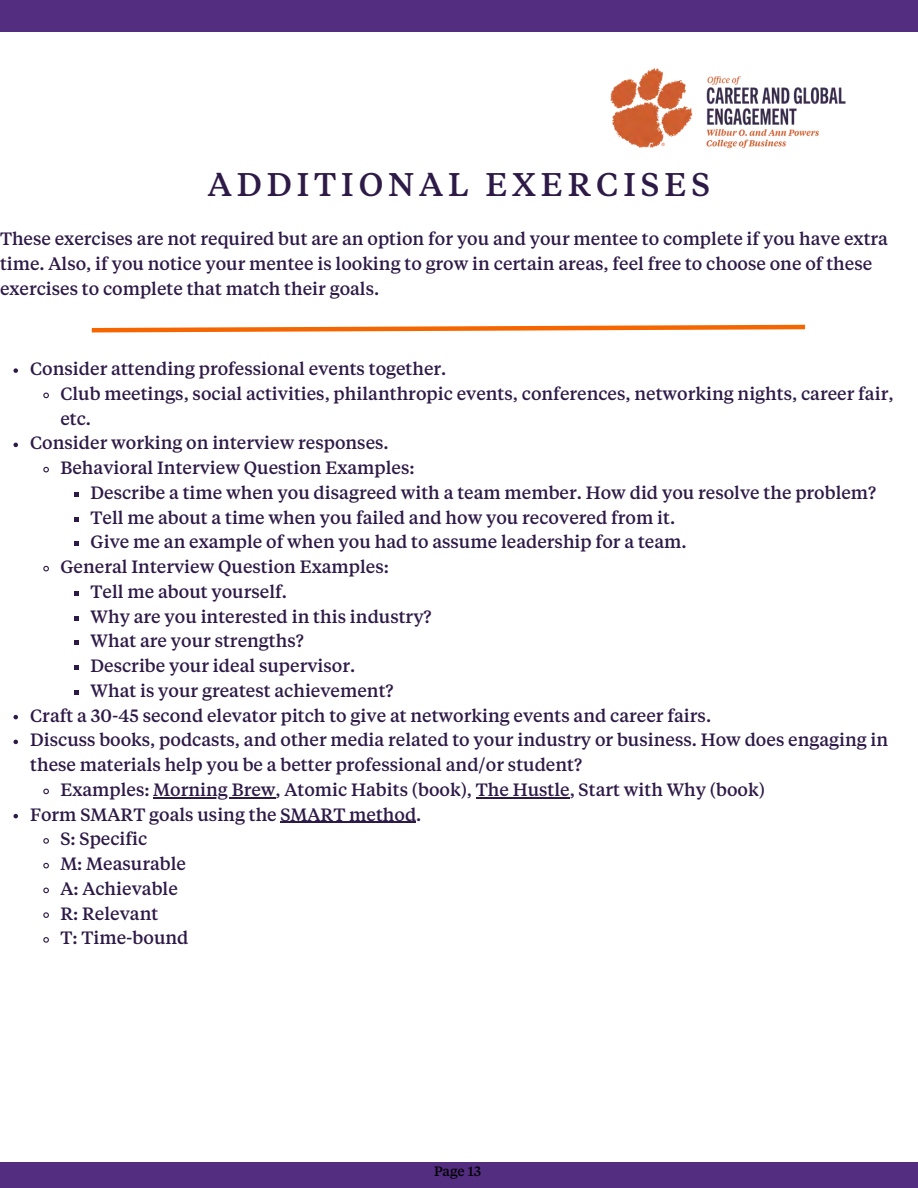
<style>
.page{position:relative;width:918px;height:1188px;background:#fff}
.page>*{position:absolute;margin:0;border:0;box-sizing:border-box;transform-origin:0 0}
.t1{font:500 32.7px "Tiempos Text";letter-spacing:.15em;color:#2e1a47}
.t2{font:500 17.7px/24.8px "Tiempos Text";color:#2e1a47}
.t3{font:500 13.5px "Tiempos Text";color:#000}
</style>
<div class="page">
<div style="left:0;top:0;width:918px;height:32px;background:#522d80"></div>
<div style="left:0;top:1162px;width:918px;height:26px;background:#522d80"></div>
<img style="left:610px;top:68px;width:236px;height:81px">
<svg style="left:14px;top:368px;width:4px;height:5px"></svg>
<svg style="left:43px;top:392px;width:6px;height:7px"></svg>
<svg style="left:14px;top:443px;width:4px;height:4px"></svg>
<svg style="left:43px;top:466px;width:6px;height:7px"></svg>
<svg style="left:74px;top:492px;width:5px;height:5px"></svg>
<svg style="left:74px;top:517px;width:5px;height:4px"></svg>
<svg style="left:74px;top:542px;width:5px;height:4px"></svg>
<svg style="left:43px;top:565px;width:6px;height:7px"></svg>
<svg style="left:74px;top:591px;width:5px;height:5px"></svg>
<svg style="left:74px;top:616px;width:5px;height:4px"></svg>
<svg style="left:74px;top:641px;width:5px;height:4px"></svg>
<svg style="left:74px;top:665px;width:5px;height:5px"></svg>
<svg style="left:74px;top:690px;width:5px;height:5px"></svg>
<svg style="left:14px;top:715px;width:4px;height:4px"></svg>
<svg style="left:14px;top:740px;width:4px;height:4px"></svg>
<svg style="left:43px;top:788px;width:6px;height:7px"></svg>
<hr style="left:153px;top:797px;width:123px;height:1px;background:#2e1a47">
<hr style="left:476px;top:797px;width:94px;height:1px;background:#2e1a47">
<svg style="left:14px;top:814px;width:4px;height:4px"></svg>
<hr style="left:280px;top:822px;width:136px;height:1px;background:#2e1a47">
<svg style="left:43px;top:838px;width:6px;height:6px"></svg>
<svg style="left:43px;top:862px;width:6px;height:7px"></svg>
<svg style="left:43px;top:887px;width:6px;height:7px"></svg>
<svg style="left:43px;top:912px;width:6px;height:6px"></svg>
<svg style="left:43px;top:937px;width:6px;height:6px"></svg>
<svg style="left:91px;top:324px;width:715px;height:9px"></svg>
<p class="t1" style="left:208px;top:170px;width:504px">ADDITIONAL EXERCISES</p>
<p class="t2" style="left:0;top:227px;width:890px">These exercises are not required but are an option for you and your mentee to complete if you have extra time. Also, if you notice your mentee is looking to grow in certain areas, feel free to choose one of these exercises to complete that match their goals.</p>
<p class="t2" style="left:30px;top:357px;width:418px">Consider attending professional events together.</p>
<p class="t2" style="left:60px;top:382px;width:835px">Club meetings, social activities, philanthropic events, conferences, networking nights, career fair, etc.</p>
<p class="t2" style="left:30px;top:432px;width:360px">Consider working on interview responses.</p>
<p class="t2" style="left:60px;top:456px;width:356px">Behavioral Interview Question Examples:</p>
<p class="t2" style="left:91px;top:481px;width:787px">Describe a time when you disagreed with a team member. How did you resolve the problem?</p>
<p class="t2" style="left:91px;top:506px;width:586px">Tell me about a time when you failed and how you recovered from it.</p>
<p class="t2" style="left:91px;top:531px;width:597px">Give me an example of when you had to assume leadership for a team.</p>
<p class="t2" style="left:60px;top:555px;width:330px">General Interview Question Examples:</p>
<p class="t2" style="left:91px;top:580px;width:198px">Tell me about yourself.</p>
<p class="t2" style="left:91px;top:605px;width:343px">Why are you interested in this industry?</p>
<p class="t2" style="left:91px;top:630px;width:215px">What are your strengths?</p>
<p class="t2" style="left:91px;top:654px;width:266px">Describe your ideal supervisor.</p>
<p class="t2" style="left:91px;top:679px;width:304px">What is your greatest achievement?</p>
<p class="t2" style="left:30px;top:704px;width:682px">Craft a 30-45 second elevator pitch to give at networking events and career fairs.</p>
<p class="t2" style="left:30px;top:729px;width:860px">Discuss books, podcasts, and other media related to your industry or business. How does engaging in these materials help you be a better professional and/or student?</p>
<p class="t2" style="left:60px;top:778px;width:706px">Examples: Morning Brew, Atomic Habits (book), The Hustle, Start with Why (book)</p>
<p class="t2" style="left:30px;top:803px;width:393px">Form SMART goals using the SMART method.</p>
<p class="t2" style="left:60px;top:828px;width:89px">S: Specific</p>
<p class="t2" style="left:60px;top:852px;width:127px">M: Measurable</p>
<p class="t2" style="left:60px;top:877px;width:119px">A: Achievable</p>
<p class="t2" style="left:60px;top:902px;width:99px">R: Relevant</p>
<p class="t2" style="left:60px;top:927px;width:130px">T: Time-bound</p>
<p class="t3" style="left:434px;top:1166px;width:48px">Page 13</p>
</div>
